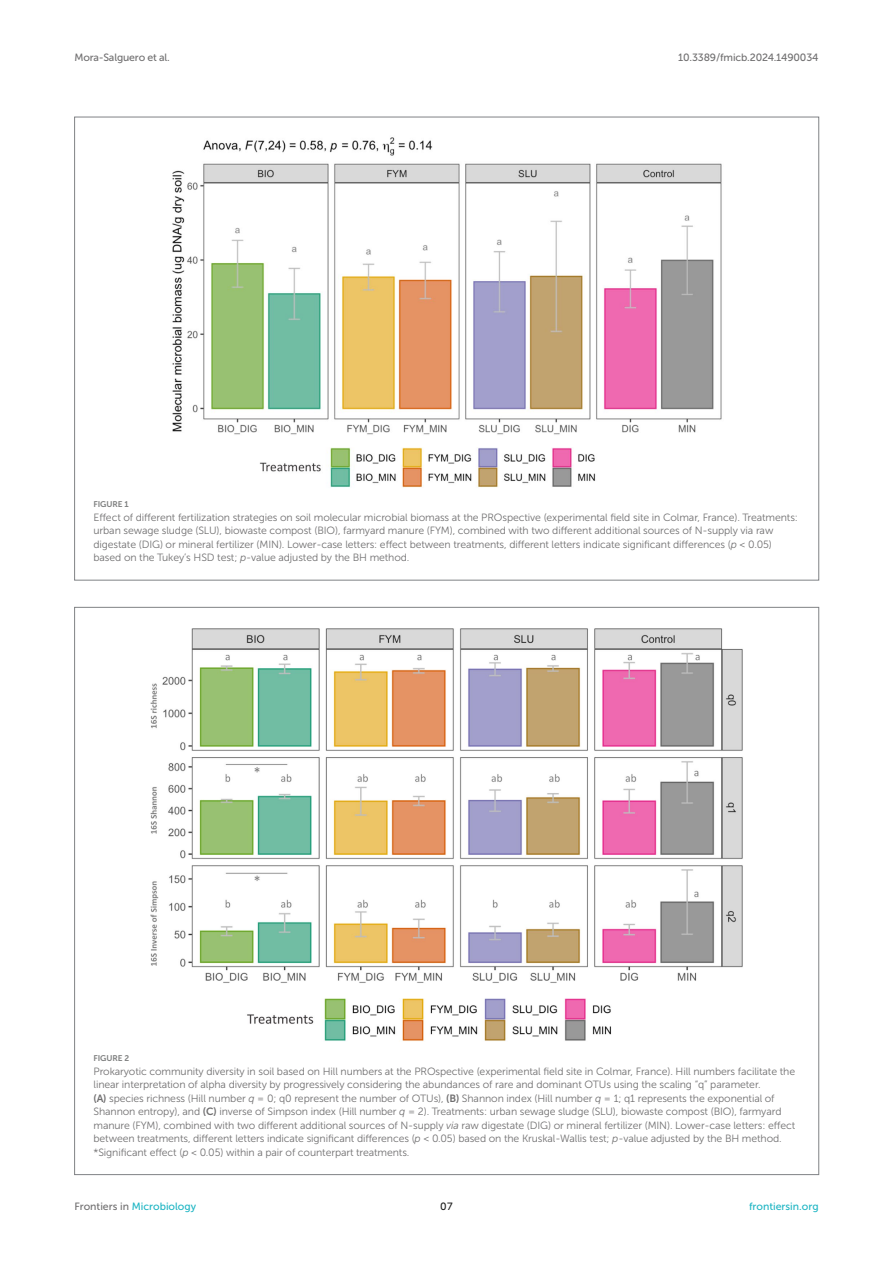
<style>
.page{position:relative;width:893px;height:1263px;background:#fff}
.page>*{position:absolute;margin:0;border:0;box-sizing:border-box;transform-origin:0 0}
.FIG_LEG{font:10.5px/13.5px "Museo Sans 300";letter-spacing:-.01em;color:#706f70}
.t1{font:10.5px "Museo Sans 500";letter-spacing:-.015em;color:#706f70}
.t2{font:10.5px "Museo Sans 500";color:#1db5c3}
.t3{font:10.5px "Museo Sans 500";color:#1b1c1b}
.FIG_HD{font:8.25px "Museo Sans 700";letter-spacing:-.01em;color:#7e7f7f}
.s1{font-style:italic}
.s2{font-family:"Museo Sans 700"}
.s3{color:#706f70}
</style>
<div class="page">
<img style="left:172px;top:137px;width:550px;height:351px">
<img style="left:150px;top:628px;width:593px;height:413px">
<p class="t1" style="left:74px;top:51px;width:97px">Mora-Salguero et al.</p>
<p class="t1" style="left:678px;top:51px;width:142px">10.3389/fmicb.2024.1490034</p>
<p class="FIG_HD" style="left:94px;top:500px;width:37px">FIGURE 1</p>
<p class="FIG_LEG" style="left:94px;top:510px;width:706px">Effect of different fertilization strategies on soil molecular microbial biomass at the PROspective (experimental field site in Colmar, France). Treatments: urban sewage sludge (SLU), biowaste compost (BIO), farmyard manure (FYM), combined with two different additional sources of N-supply via raw digestate (DIG) or mineral fertilizer (MIN). Lower-case letters: effect between treatments, different letters indicate significant differences (<span class="s1">p</span> &lt; 0.05) based on the Tukey’s HSD test; <span class="s1">p</span>-value adjusted by the BH method.</p>
<p class="FIG_HD" style="left:94px;top:1054px;width:37px">FIGURE 2</p>
<p class="FIG_LEG" style="left:94px;top:1064px;width:703px">Prokaryotic community diversity in soil based on Hill numbers at the PROspective (experimental field site in Colmar, France). Hill numbers facilitate the linear interpretation of alpha diversity by progressively considering the abundances of rare and dominant OTUs using the scaling “q” parameter.<br><span class="s2">(A)</span> species richness (Hill number <span class="s1">q</span> = 0; q0 represent the number of OTUs), <span class="s2">(B)</span> Shannon index (Hill number <span class="s1">q</span> = 1; q1 represents the exponential of Shannon entropy), and <span class="s2">(C)</span> inverse of Simpson index (Hill number <span class="s1">q</span> = 2). Treatments: urban sewage sludge (SLU), biowaste compost (BIO), farmyard manure (FYM), combined with two different additional sources of N-supply <span class="s1">via</span> raw digestate (DIG) or mineral fertilizer (MIN). Lower-case letters: effect between treatments, different letters indicate significant differences (<span class="s1">p</span> &lt; 0.05) based on the Kruskal-Wallis test; <span class="s1">p</span>-value adjusted by the BH method. *Significant effect (<span class="s1">p</span> &lt; 0.05) within a pair of counterpart treatments.</p>
<p class="t2" style="left:74px;top:1200px;width:123px"><span class="s3">Frontiers in</span> Microbiology</p>
<p class="t3" style="left:440px;top:1200px;width:14px">07</p>
<p class="t2" style="left:749px;top:1200px;width:71px">frontiersin.org</p>
</div>
